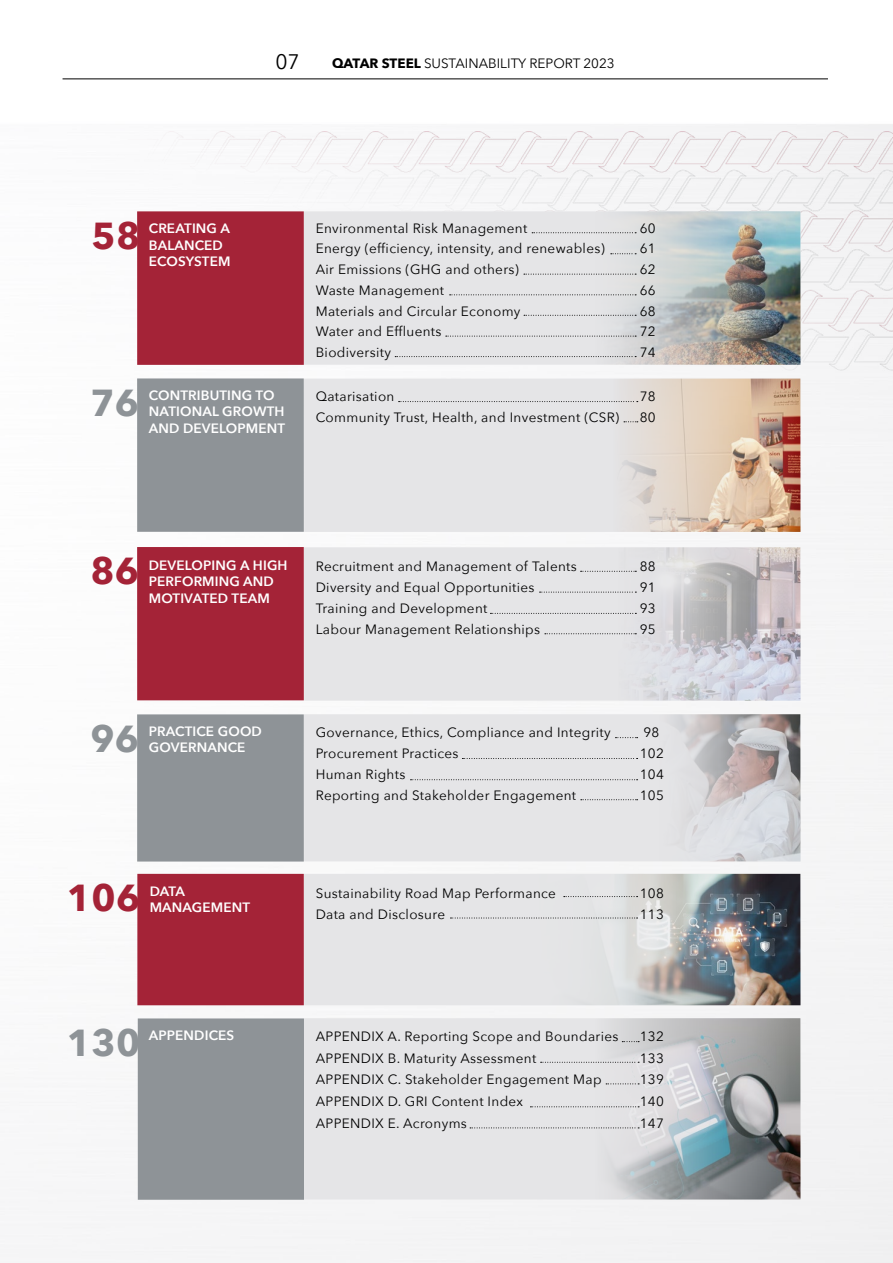
<style>
.page{position:relative;width:893px;height:1263px;background:#fff}
.page>*{position:absolute;margin:0;border:0;box-sizing:border-box;transform-origin:0 0}
.t1{font:700 37.5px "Avenir Next";letter-spacing:.01em;color:#8e9397}
.t2{font:700 37.5px "Avenir Next";letter-spacing:.01em;color:#a42337}
.t3{font:21px "Avenir Next";color:#000}
.t4{font:13.5px "Avenir Next";letter-spacing:.025em;color:#000}
.t5{font:600 13.5px/16.5px "Avenir Next";letter-spacing:.01em;color:#fff}
.t6{font:13.5px "Avenir Next";color:#000}
.s1{font-weight:700}
</style>
<div class="page">
<div style="left:304px;top:547px;width:496px;height:154px;background:#e5e5e7"></div>
<img style="left:618px;top:547px;width:182px;height:154px">
<svg style="left:581px;top:571px;width:55px;height:1px"></svg>
<svg style="left:490px;top:613px;width:146px;height:1px"></svg>
<svg style="left:545px;top:633px;width:91px;height:1px"></svg>
<svg style="left:540px;top:592px;width:96px;height:1px"></svg>
<img style="left:0;top:132px;width:893px;height:255px">
<hr style="left:63px;top:78px;width:765px;height:1px;background:#000">
<div style="left:304px;top:379px;width:496px;height:153px;background:#e5e5e7"></div>
<img style="left:616px;top:379px;width:184px;height:153px">
<svg style="left:399px;top:401px;width:239px;height:1px"></svg>
<svg style="left:624px;top:421px;width:14px;height:1px"></svg>
<div style="left:304px;top:1018px;width:496px;height:181px;background:#e5e5e7"></div>
<img style="left:565px;top:1018px;width:235px;height:181px">
<div style="left:304px;top:874px;width:496px;height:131px;background:#e5e5e7"></div>
<img style="left:450px;top:874px;width:350px;height:131px">
<div style="left:304px;top:714px;width:496px;height:147px;background:#e5e5e7"></div>
<img style="left:580px;top:714px;width:220px;height:147px">
<div style="left:137px;top:378px;width:167px;height:154px;background:#8e9397"></div>
<div style="left:137px;top:547px;width:167px;height:153px;background:#a42337"></div>
<div style="left:137px;top:714px;width:167px;height:147px;background:#8e9397"></div>
<div style="left:138px;top:1018px;width:166px;height:182px;background:#8e9397"></div>
<div style="left:137px;top:874px;width:167px;height:131px;background:#a42337"></div>
<svg style="left:615px;top:737px;width:23px;height:1px"></svg>
<svg style="left:410px;top:779px;width:228px;height:1px"></svg>
<svg style="left:581px;top:799px;width:57px;height:1px"></svg>
<svg style="left:462px;top:758px;width:176px;height:1px"></svg>
<svg style="left:564px;top:896px;width:74px;height:1px"></svg>
<svg style="left:450px;top:918px;width:188px;height:1px"></svg>
<div style="left:304px;top:211px;width:496px;height:154px;background:#e5e5e7"></div>
<img style="left:564px;top:211px;width:236px;height:154px">
<svg style="left:532px;top:232px;width:104px;height:1px"></svg>
<svg style="left:450px;top:294px;width:186px;height:1px"></svg>
<svg style="left:524px;top:274px;width:112px;height:1px"></svg>
<svg style="left:524px;top:315px;width:112px;height:1px"></svg>
<svg style="left:446px;top:336px;width:190px;height:1px"></svg>
<svg style="left:395px;top:356px;width:241px;height:1px"></svg>
<svg style="left:611px;top:253px;width:25px;height:1px"></svg>
<svg style="left:622px;top:1041px;width:17px;height:1px"></svg>
<svg style="left:541px;top:1062px;width:98px;height:1px"></svg>
<svg style="left:606px;top:1083px;width:33px;height:1px"></svg>
<svg style="left:530px;top:1106px;width:109px;height:1px"></svg>
<svg style="left:470px;top:1127px;width:169px;height:1px"></svg>
<div style="left:137px;top:211px;width:167px;height:154px;background:#a42337"></div>
<h2 class="t3" style="left:275px;top:44px;width:26px">07</h2>
<p class="t6" style="left:332px;top:52px;width:284px"><span class="s1">QATAR STEEL</span> SUSTAINABILITY REPORT 2023</p>
<h1 class="t2" style="left:91px;top:203px;width:50px">58</h1>
<p class="t5" style="left:149px;top:220px;width:83px">CREATING A<br>BALANCED<br>ECOSYSTEM</p>
<h1 class="t1" style="left:90px;top:370px;width:50px">76</h1>
<p class="t5" style="left:149px;top:386px;width:138px">CONTRIBUTING TO<br>NATIONAL GROWTH<br>AND DEVELOPMENT</p>
<p class="t4" style="left:316px;top:216px;width:213px">Environmental Risk Management</p>
<p class="t4" style="left:640px;top:216px;width:17px">60</p>
<p class="t4" style="left:316px;top:237px;width:291px">Energy (efficiency, intensity, and renewables)</p>
<p class="t4" style="left:640px;top:237px;width:17px">61</p>
<p class="t4" style="left:316px;top:258px;width:205px">Air Emissions (GHG and others)</p>
<p class="t4" style="left:640px;top:258px;width:17px">62</p>
<p class="t4" style="left:316px;top:279px;width:130px">Waste Management</p>
<p class="t4" style="left:640px;top:279px;width:17px">66</p>
<p class="t4" style="left:316px;top:299px;width:206px">Materials and Circular Economy</p>
<p class="t4" style="left:640px;top:299px;width:17px">68</p>
<p class="t4" style="left:316px;top:320px;width:127px">Water and Effluents</p>
<p class="t4" style="left:640px;top:320px;width:17px">72</p>
<p class="t4" style="left:316px;top:341px;width:77px">Biodiversity</p>
<p class="t4" style="left:640px;top:341px;width:17px">74</p>
<p class="t4" style="left:316px;top:385px;width:80px">Qatarisation</p>
<p class="t4" style="left:640px;top:385px;width:17px">78</p>
<p class="t4" style="left:316px;top:406px;width:305px">Community Trust, Health, and Investment (CSR)</p>
<p class="t4" style="left:640px;top:406px;width:17px">80</p>
<h1 class="t2" style="left:90px;top:539px;width:50px">86</h1>
<p class="t5" style="left:149px;top:556px;width:140px">DEVELOPING A HIGH<br>PERFORMING AND<br>MOTIVATED TEAM</p>
<p class="t4" style="left:316px;top:555px;width:263px">Recruitment and Management of Talents</p>
<p class="t4" style="left:640px;top:555px;width:17px">88</p>
<p class="t4" style="left:316px;top:576px;width:220px">Diversity and Equal Opportunities</p>
<p class="t4" style="left:640px;top:576px;width:17px">91</p>
<p class="t4" style="left:316px;top:597px;width:173px">Training and Development</p>
<p class="t4" style="left:640px;top:597px;width:17px">93</p>
<p class="t4" style="left:316px;top:618px;width:226px">Labour Management Relationships</p>
<p class="t4" style="left:640px;top:618px;width:17px">95</p>
<h1 class="t1" style="left:90px;top:706px;width:50px">96</h1>
<p class="t5" style="left:149px;top:722px;width:115px">PRACTICE GOOD<br>GOVERNANCE</p>
<p class="t4" style="left:316px;top:721px;width:297px">Governance, Ethics, Compliance and Integrity</p>
<p class="t4" style="left:643px;top:721px;width:17px">98</p>
<p class="t4" style="left:316px;top:742px;width:144px">Procurement Practices</p>
<p class="t4" style="left:640px;top:742px;width:26px">102</p>
<p class="t4" style="left:316px;top:763px;width:91px">Human Rights</p>
<p class="t4" style="left:640px;top:763px;width:26px">104</p>
<p class="t4" style="left:316px;top:783px;width:262px">Reporting and Stakeholder Engagement</p>
<p class="t4" style="left:640px;top:783px;width:26px">105</p>
<h1 class="t2" style="left:67px;top:865px;width:75px">106</h1>
<p class="t5" style="left:150px;top:882px;width:37px">DATA</p>
<p class="t5" style="left:150px;top:899px;width:102px">MANAGEMENT</p>
<p class="t4" style="left:316px;top:882px;width:242px">Sustainability Road Map Performance</p>
<p class="t4" style="left:640px;top:882px;width:26px">108</p>
<p class="t4" style="left:316px;top:903px;width:131px">Data and Disclosure</p>
<p class="t4" style="left:640px;top:903px;width:26px">113</p>
<h1 class="t1" style="left:67px;top:1010px;width:75px">130</h1>
<p class="t5" style="left:149px;top:1026px;width:87px">APPENDICES</p>
<p class="t4" style="left:316px;top:1025px;width:304px">APPENDIX A. Reporting Scope and Boundaries</p>
<p class="t4" style="left:640px;top:1025px;width:26px">132</p>
<p class="t4" style="left:316px;top:1047px;width:222px">APPENDIX B. Maturity Assessment</p>
<p class="t4" style="left:640px;top:1047px;width:26px">133</p>
<p class="t4" style="left:316px;top:1068px;width:287px">APPENDIX C. Stakeholder Engagement Map</p>
<p class="t4" style="left:640px;top:1068px;width:26px">139</p>
<p class="t4" style="left:316px;top:1090px;width:209px">APPENDIX D. GRI Content Index</p>
<p class="t4" style="left:640px;top:1090px;width:26px">140</p>
<p class="t4" style="left:316px;top:1111px;width:153px">APPENDIX E. Acronyms</p>
<p class="t4" style="left:640px;top:1111px;width:26px">147</p>
</div>
